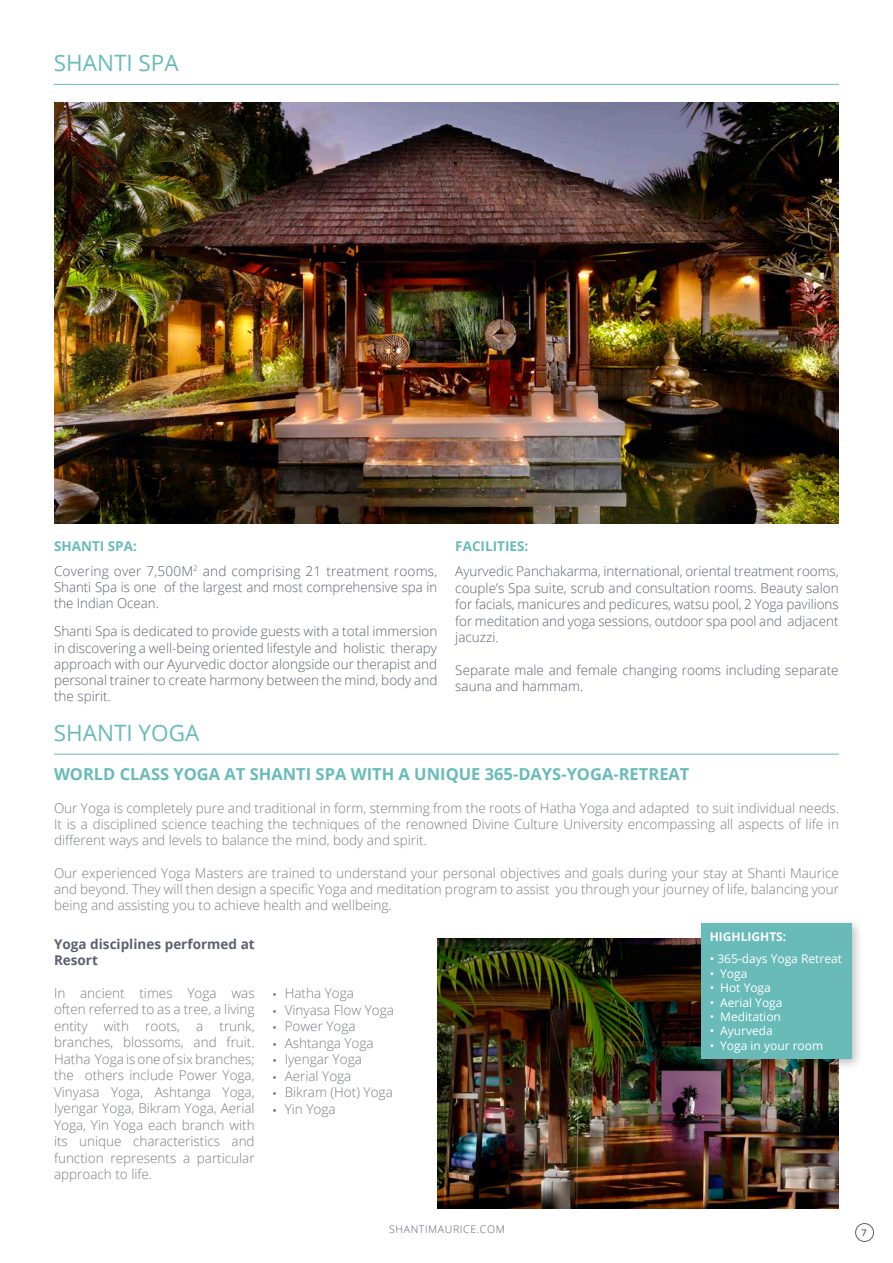
<style>
.page{position:relative;width:893px;height:1263px;background:#fff}
.page>*{position:absolute;margin:0;border:0;box-sizing:border-box;transform-origin:0 0}
.t1{font:22.5px "Open Sans";color:#68bbb9}
.t2{font:700 16.5px "Open Sans";color:#68bbb9}
.t3{font:300 13.5px/16.5px "Open Sans";color:#797c81;text-align:justify}
.t4{font:300 13.5px/16.2px "Open Sans";color:#5d6070;text-align:justify}
.t5{font:700 13.5px/16.2px "Open Sans";color:#5d6070}
.t6{font:700 13.5px "Open Sans";color:#68bbb9}
.t7{font:12px "Open Sans";color:#fff}
.t8{font:700 12px "Open Sans";color:#fff}
.t9{font:300 10.5px "Open Sans";letter-spacing:.06em;color:#5d6070}
.t10{font:600 9.15px "Open Sans";color:#5d6070}
.s1{font-family:"Myriad Pro";font-weight:400}
</style>
<div class="page">
<div style="left:855px;top:1223px;width:19px;height:19px;border:1px solid #5d6070;border-radius:50%"></div>
<hr style="left:54px;top:84px;width:785px;height:1px;background:#68bbb9">
<img style="left:54px;top:102px;width:785px;height:421px">
<hr style="left:54px;top:754px;width:785px;height:1px;background:#68bbb9">
<img style="left:437px;top:938px;width:402px;height:271px">
<div style="left:695px;top:918px;width:168px;height:153px;background:#231f20;opacity:.3"></div>
<div style="left:701px;top:924px;width:150px;height:135px;background:#68bbb9"></div>
<p class="t1" style="left:54px;top:48px;width:126px">SHANTI SPA</p>
<p class="t6" style="left:54px;top:537px;width:84px">SHANTI SPA:</p>
<p class="t4" style="left:54px;top:562px;width:385px">Covering over 7,500M<sup>2</sup> and comprising 21 treatment rooms, Shanti Spa is one of the largest and most comprehensive spa in the Indian Ocean.</p>
<p class="t4" style="left:54px;top:623px;width:385px">Shanti Spa is dedicated to provide guests with a total immersion in discovering a well-being oriented lifestyle and holistic therapy approach with our Ayurvedic doctor alongside our therapist and personal trainer to create harmony between the mind, body and the spirit.</p>
<p class="t1" style="left:54px;top:717px;width:147px">SHANTI YOGA</p>
<p class="t6" style="left:455px;top:537px;width:75px">FACILITIES:</p>
<p class="t4" style="left:455px;top:563px;width:385px">Ayurvedic Panchakarma, international, oriental treatment rooms, couple’s Spa suite, scrub and consultation rooms. Beauty salon for facials, manicures and pedicures, watsu pool, 2 Yoga pavilions for meditation and yoga sessions, outdoor spa pool and adjacent jacuzzi.</p>
<p class="t4" style="left:455px;top:662px;width:385px">Separate male and female changing rooms including separate sauna and hammam.</p>
<p class="t2" style="left:54px;top:762px;width:637px">WORLD CLASS YOGA AT SHANTI SPA WITH A UNIQUE 365-DAYS-YOGA-RETREAT</p>
<p class="t3" style="left:54px;top:799px;width:786px">Our Yoga is completely pure and traditional in form, stemming from the roots of Hatha Yoga and adapted to suit individual needs.<br>It is a disciplined science teaching the techniques of the renowned Divine Culture University encompassing all aspects of life in different ways and levels to balance the mind, body and spirit.</p>
<p class="t3" style="left:54px;top:864px;width:786px">Our experienced Yoga Masters are trained to understand your personal objectives and goals during your stay at Shanti Maurice and beyond. They will then design a specific Yoga and meditation program to assist you through your journey of life, balancing your being and assisting you to achieve health and wellbeing.</p>
<p class="t8" style="left:710px;top:929px;width:78px">HIGHLIGHTS:</p>
<p class="t7" style="left:710px;top:951px;width:134px">• 365-days Yoga Retreat</p>
<p class="t7" style="left:710px;top:965px;width:39px">• Yoga</p>
<p class="t7" style="left:710px;top:979px;width:63px">• Hot Yoga</p>
<p class="t7" style="left:710px;top:994px;width:74px">• Aerial Yoga</p>
<p class="t7" style="left:710px;top:1008px;width:73px">• Meditation</p>
<p class="t7" style="left:710px;top:1023px;width:65px">• Ayurveda</p>
<p class="t7" style="left:710px;top:1037px;width:115px">• Yoga in your room</p>
<p class="t5" style="left:54px;top:935px;width:202px">Yoga disciplines performed at<br>Resort</p>
<p class="t3" style="left:54px;top:984px;width:202px">In ancient times Yoga was often referred to as a tree, a living entity with roots, a trunk, branches, blossoms, and fruit.<br>Hatha Yoga is one of six branches; the others include Power Yoga, Vinyasa Yoga, Ashtanga Yoga, Iyengar Yoga, Bikram Yoga, Aerial Yoga, Yin Yoga each branch with its unique characteristics and function represents a particular approach to life.</p>
<p class="t3" style="left:273px;top:984px;width:83px"><span class="s1">•</span> Hatha Yoga</p>
<p class="t3" style="left:273px;top:1001px;width:123px"><span class="s1">•</span> Vinyasa Flow Yoga</p>
<p class="t3" style="left:273px;top:1017px;width:84px"><span class="s1">•</span> Power Yoga</p>
<p class="t3" style="left:273px;top:1034px;width:102px"><span class="s1">•</span> Ashtanga Yoga</p>
<p class="t3" style="left:273px;top:1050px;width:91px"><span class="s1">•</span> Iyengar Yoga</p>
<p class="t3" style="left:273px;top:1067px;width:80px"><span class="s1">•</span> Aerial Yoga</p>
<p class="t3" style="left:273px;top:1083px;width:122px"><span class="s1">•</span> Bikram (Hot) Yoga</p>
<p class="t3" style="left:273px;top:1100px;width:64px"><span class="s1">•</span> Yin Yoga</p>
<p class="t9" style="left:389px;top:1222px;width:117px">SHANTIMAURICE.COM</p>
<p class="t10" style="left:861px;top:1226px;width:7px">7</p>
</div>
